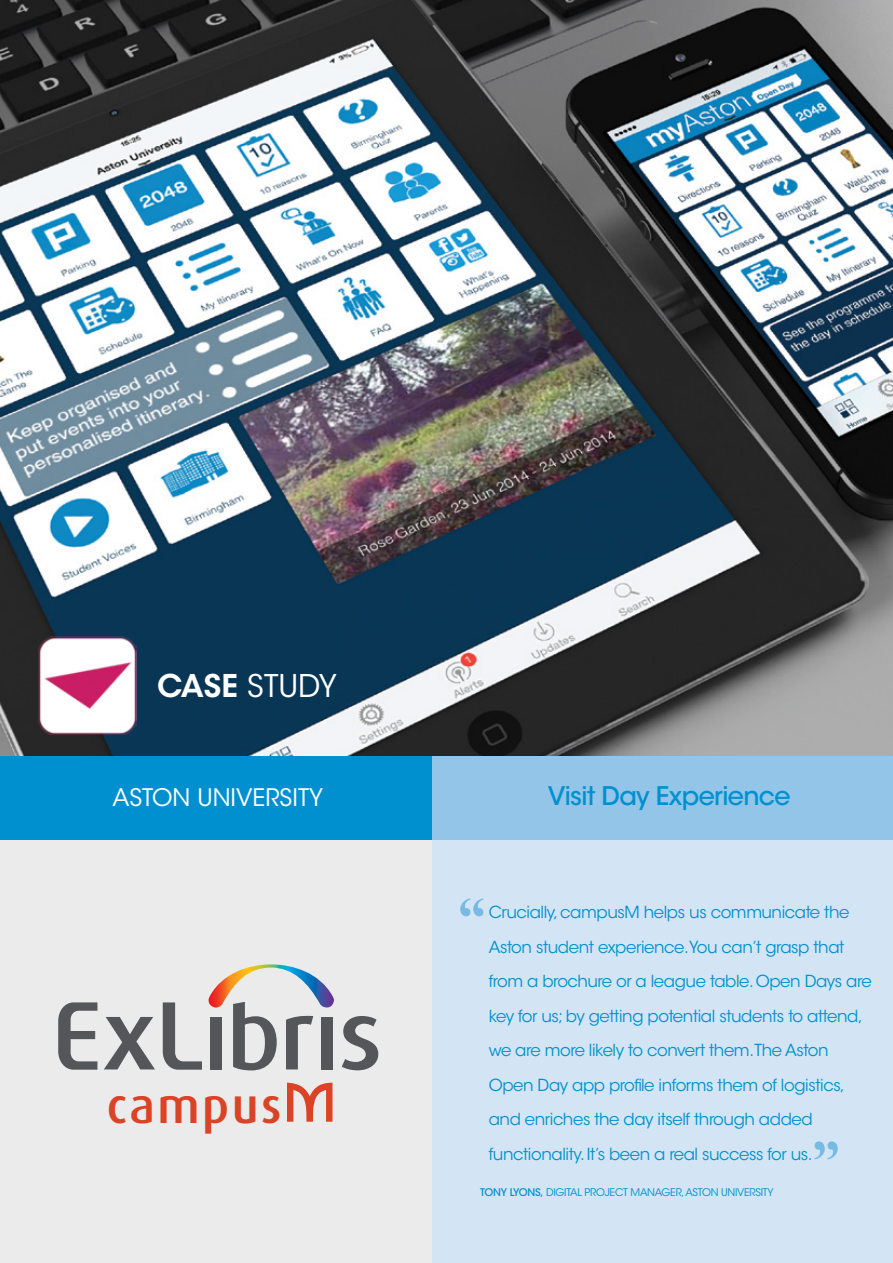
<style>
.page{position:relative;width:893px;height:1263px;background:#fff}
.page>*{position:absolute;margin:0;border:0;box-sizing:border-box;transform-origin:0 0}
.t1{font:500 49.2px "Dax";letter-spacing:.05em;color:#da4326}
.t2{font:31.2px "ITC Avant Garde Std";color:#fff}
.Sub_Heads{font:500 25.5px "ITC Avant Garde Std";letter-spacing:-.025em;color:#0090cf}
.t3{font:24px "ITC Avant Garde Std";color:#fff}
.Sub_Heads-2{font:16.5px/34.5px "ITC Avant Garde Std";letter-spacing:-.025em;color:#0090cf}
.Sub_Heads-3{font:10.5px "ITC Avant Garde Std";letter-spacing:-.025em;color:#0090cf}
.s1{font-weight:600}
.s2{font-weight:500}
</style>
<div class="page">
<div style="left:0;top:838px;width:437px;height:425px;background:#ebebec"></div>
<div style="left:433px;top:838px;width:460px;height:425px;background:#d3e5f5"></div>
<svg style="left:460px;top:898px;width:23px;height:18px"></svg>
<svg style="left:814px;top:1141px;width:24px;height:18px"></svg>
<img style="left:0;top:0;width:893px;height:756px">
<div style="left:0;top:756px;width:433px;height:83px;background:#0090cf"></div>
<div style="left:433px;top:756px;width:460px;height:83px;background:#92c5e8"></div>
<img style="left:38px;top:636px;width:98px;height:98px">
<svg style="left:58px;top:1002px;width:39px;height:68px"></svg>
<svg style="left:104px;top:1017px;width:51px;height:52px"></svg>
<svg style="left:163px;top:1002px;width:39px;height:68px"></svg>
<svg style="left:209px;top:964px;width:125px;height:106px"></svg>
<div style="left:321px;top:1017px;width:11px;height:52px;background:#55565a"></div>
<svg style="left:342px;top:1016px;width:36px;height:54px"></svg>
<svg style="left:287px;top:1083px;width:45px;height:39px"></svg>
<p class="t2" style="left:157px;top:667px;width:181px"><span class="s1">CASE</span> STUDY</p>
<p class="t3" style="left:112px;top:783px;width:212px">ASTON UNIVERSITY</p>
<p class="Sub_Heads" style="left:548px;top:780px;width:245px">Visit Day Experience</p>
<p class="t1" style="left:107px;top:1078px;width:176px">campus</p>
<p class="Sub_Heads-2" style="left:489px;top:895px;width:384px">Crucially, campusM helps us communicate the Aston student experience.You can’t grasp that from a brochure or a league table. Open Days are key for us; by getting potential students to attend, we are more likely to convert them.The Aston Open Day app profile informs them of logistics, and enriches the day itself through added functionality. It’s been a real success for us.</p>
<p class="Sub_Heads-3" style="left:480px;top:1186px;width:295px"><span class="s2">TONY LYONS,</span> DIGITAL PROJECT MANAGER, ASTON UNIVERSITY</p>
</div>
